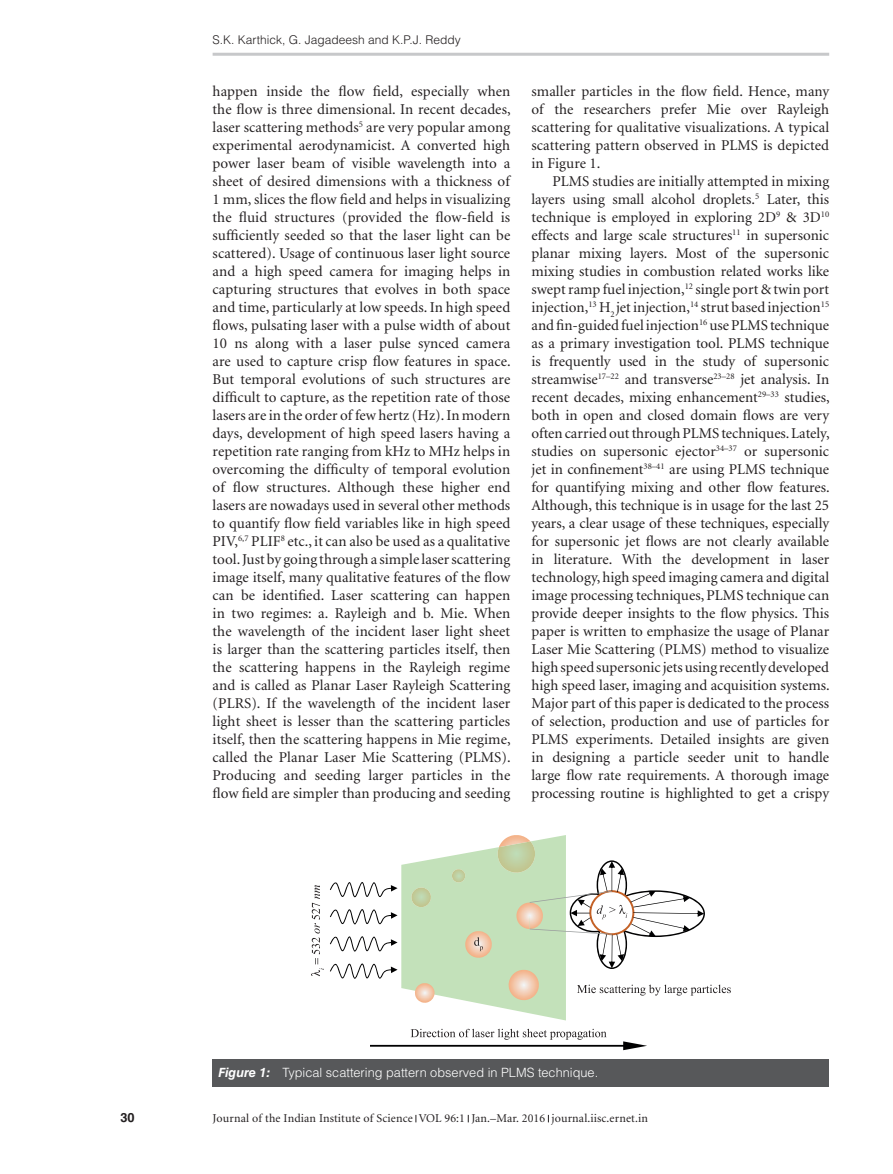
<style>
.page{position:relative;width:893px;height:1174px;background:#fff}
.page>*{position:absolute;margin:0;border:0;box-sizing:border-box;transform-origin:0 0}
.TxF{font:15px/18px "Minion";letter-spacing:.005em;color:#231f20;text-align:justify}
.Tx{font:15px/18px "Minion";color:#231f20;text-align:justify}
.FigC{font:300 12.75px "Helvetica LT Std";color:#fff}
.RunF-folio{font:700 12.75px "Helvetica LT Std";color:#231f20}
.RunF-V{font:12px "Minion";letter-spacing:.01em;color:#231f20}
.RunH-V{font:300 12px "Helvetica LT Std";color:#231f20}
.s1{font-weight:700;font-style:italic}
</style>
<div class="page">
<hr style="left:213px;top:53px;width:616px;height:3px;background:#c7c8ca">
<div style="left:213px;top:1059px;width:616px;height:27px;background:#57585a"></div>
<svg style="left:370px;top:1028px;width:277px;height:22px"></svg>
<svg style="left:311px;top:885px;width:13px;height:91px"></svg>
<svg style="left:330px;top:835px;width:401px;height:185px"></svg>
<p class="RunH-V" style="left:213px;top:32px;width:250px">S.K. Karthick, G. Jagadeesh and K.P.J. Reddy</p>
<p class="TxF" style="left:213px;top:83px;width:300px">happen inside the flow field, especially when the flow is three dimensional. In recent decades, laser scattering methods<sup>5</sup> are very popular among experimental aerodynamicist. A converted high power laser beam of visible wavelength into a sheet of desired dimensions with a thickness of 1 mm, slices the flow field and helps in visualizing the fluid structures (provided the flow-field is sufficiently seeded so that the laser light can be scattered). Usage of continuous laser light source and a high speed camera for imaging helps in capturing structures that evolves in both space and time, particularly at low speeds. In high speed flows, pulsating laser with a pulse width of about 10 ns along with a laser pulse synced camera are used to capture crisp flow features in space.<br>But temporal evolutions of such structures are difficult to capture, as the repetition rate of those lasers are in the order of few hertz (Hz). In modern days, development of high speed lasers having a repetition rate ranging from kHz to MHz helps in overcoming the difficulty of temporal evolution of flow structures. Although these higher end lasers are nowadays used in several other methods to quantify flow field variables like in high speed PIV,<sup>6,7</sup> PLIF<sup>8</sup> etc., it can also be used as a qualitative tool. Just by going through a simple laser scattering image itself, many qualitative features of the flow can be identified. Laser scattering can happen in two regimes: a. Rayleigh and b. Mie. When the wavelength of the incident laser light sheet is larger than the scattering particles itself, then the scattering happens in the Rayleigh regime and is called as Planar Laser Rayleigh Scattering (PLRS). If the wavelength of the incident laser light sheet is lesser than the scattering particles itself, then the scattering happens in Mie regime, called the Planar Laser Mie Scattering (PLMS).<br>Producing and seeding larger particles in the flow field are simpler than producing and seeding</p>
<p class="TxF" style="left:531px;top:83px;width:299px">smaller particles in the flow field. Hence, many of the researchers prefer Mie over Rayleigh scattering for qualitative visualizations. A typical scattering pattern observed in PLMS is depicted in Figure 1.</p>
<p class="Tx" style="left:531px;top:173px;width:300px;text-indent:21px">PLMS studies are initially attempted in mixing layers using small alcohol droplets.<sup>5</sup> Later, this technique is employed in exploring 2D<sup>9</sup> &amp; 3D<sup>10 </sup>effects and large scale structures<sup>11</sup> in supersonic planar mixing layers. Most of the supersonic mixing studies in combustion related works like swept ramp fuel injection,<sup>12</sup> single port &amp; twin port injection,<sup>13</sup> H<sub>2</sub> jet injection,<sup>14</sup> strut based injection<sup>15 </sup>and fin-guided fuel injection<sup>16</sup> use PLMS technique as a primary investigation tool. PLMS technique is frequently used in the study of supersonic streamwise<sup>17–22</sup> and transverse<sup>23–28</sup> jet analysis. In recent decades, mixing enhancement<sup>29–33</sup> studies, both in open and closed domain flows are very often carried out through PLMS techniques. Lately, studies on supersonic ejector<sup>34–37</sup> or supersonic jet in confinement<sup>38–41</sup> are using PLMS technique for quantifying mixing and other flow features.<br>Although, this technique is in usage for the last 25 years, a clear usage of these techniques, especially for supersonic jet flows are not clearly available in literature. With the development in laser technology, high speed imaging camera and digital image processing techniques, PLMS technique can provide deeper insights to the flow physics. This paper is written to emphasize the usage of Planar Laser Mie Scattering (PLMS) method to visualize high speed supersonic jets using recently developed high speed laser, imaging and acquisition systems.<br>Major part of this paper is dedicated to the process of selection, production and use of particles for PLMS experiments. Detailed insights are given in designing a particle seeder unit to handle large flow rate requirements. A thorough image processing routine is highlighted to get a crispy</p>
<p class="FigC" style="left:219px;top:1064px;width:381px"><span class="s1">Figure 1:</span> Typical scattering pattern observed in PLMS technique.</p>
<p class="RunF-folio" style="left:120px;top:1110px;width:16px">30</p>
<p class="RunF-V" style="left:213px;top:1112px;width:437px">Journal of the Indian Institute of Science VOL 96:1 Jan.–Mar. 2016 journal.iisc.ernet.in</p>
</div>
